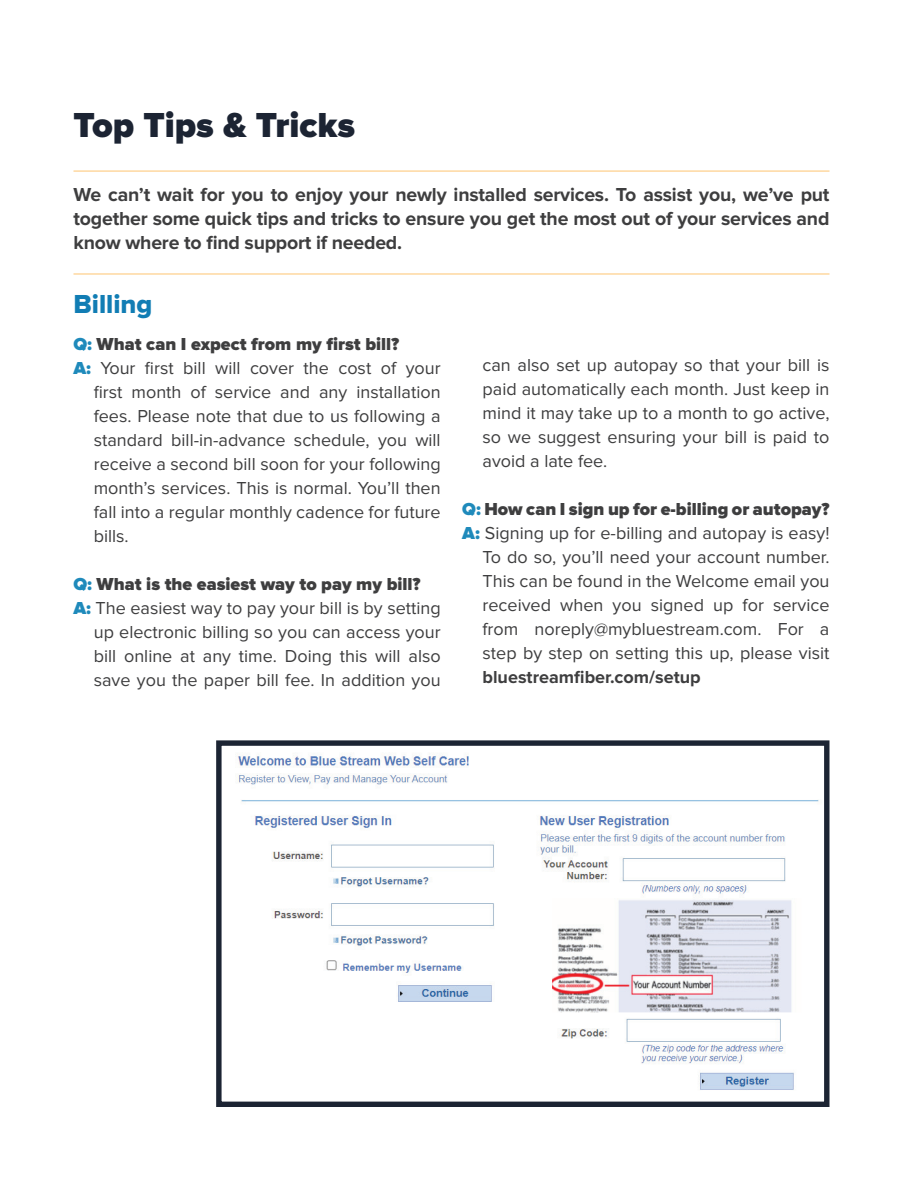
<style>
.page{position:relative;width:918px;height:1188px;background:#fff}
.page>*{position:absolute;margin:0;border:0;box-sizing:border-box;transform-origin:0 0}
.t1{font:900 36px "Proxima Nova";color:#1c2433}
.t2{font:27px "Proxima Nova Extrabld";color:#117db4}
.t3{font:700 19.5px/24px "Proxima Nova";letter-spacing:-.01em;color:#3e3e3f;text-align:justify}
.t4{font:18px/24px "Proxima Nova";color:#3e3e3f;text-align:justify}
.t5{font:900 18px "Proxima Nova";color:#3e3e3f}
.t6{font:700 18px "Proxima Nova";color:#3e3e3f}
.s1{color:#1f8abb}
.s2{font-weight:900;color:#1f8abb}
.s3{font-weight:900}
</style>
<div class="page">
<hr style="left:74px;top:171px;width:756px;height:1px;background:#fec470">
<hr style="left:74px;top:274px;width:756px;height:1px;background:#fec470">
<img style="left:237px;top:754px;width:582px;height:336px">
<div style="left:216px;top:740px;width:614px;height:367px;border:5px solid #1c2433"></div>
<h1 class="t1" style="left:74px;top:110px;width:283px">Top Tips &amp; Tricks</h1>
<p class="t3" style="left:73px;top:184px;width:758px">We can’t wait for you to enjoy your newly installed services. To assist you, we’ve put together some quick tips and tricks to ensure you get the most out of your services and know where to find support if needed.</p>
<h2 class="t2" style="left:74px;top:292px;width:81px">Billing</h2>
<p class="t5" style="left:74px;top:337px;width:327px"><span class="s1">Q:</span> What can I expect from my first bill?</p>
<p class="t4" style="left:74px;top:357px;width:369px"><span class="s2">A:</span> Your first bill will cover the cost of your</p>
<p class="t4" style="left:94px;top:381px;width:348px">first month of service and any installation</p>
<p class="t4" style="left:94px;top:405px;width:348px">fees. Please note that due to us following a</p>
<p class="t4" style="left:94px;top:429px;width:348px">standard bill-in-advance schedule, you will</p>
<p class="t4" style="left:94px;top:453px;width:348px">receive a second bill soon for your following</p>
<p class="t4" style="left:94px;top:477px;width:348px">month’s services. This is normal. You’ll then</p>
<p class="t4" style="left:94px;top:501px;width:348px">fall into a regular monthly cadence for future</p>
<p class="t4" style="left:94px;top:525px;width:37px">bills.</p>
<p class="t5" style="left:74px;top:577px;width:349px"><span class="s1">Q:</span> What is the easiest way to pay my bill?</p>
<p class="t4" style="left:74px;top:597px;width:369px"><span class="s2">A:</span> The easiest way to pay your bill is by setting</p>
<p class="t4" style="left:94px;top:621px;width:348px">up electronic billing so you can access your</p>
<p class="t4" style="left:94px;top:645px;width:348px">bill online at any time. Doing this will also</p>
<p class="t4" style="left:94px;top:669px;width:348px">save you the paper bill fee. In addition you</p>
<p class="t4" style="left:483px;top:354px;width:349px">can also set up autopay so that your bill is paid automatically each month. Just keep in mind it may take up to a month to go active, so we suggest ensuring your bill is paid to avoid a late fee.</p>
<p class="t4" style="left:462px;top:498px;width:369px;text-align:right"><span class="s2">Q:</span> <span class="s3">How can I sign up for e-billing or autopay?<br></span><span class="s2">A:</span> Signing up for e-billing and autopay is easy!<br>To do so, you’ll need your account number.<br>This can be found in the Welcome email you received when you signed up for service from noreply@mybluestream.com. For a step by step on setting this up, please visit</p>
<p class="t6" style="left:483px;top:669px;width:220px">bluestreamfiber.com/setup</p>
</div>
